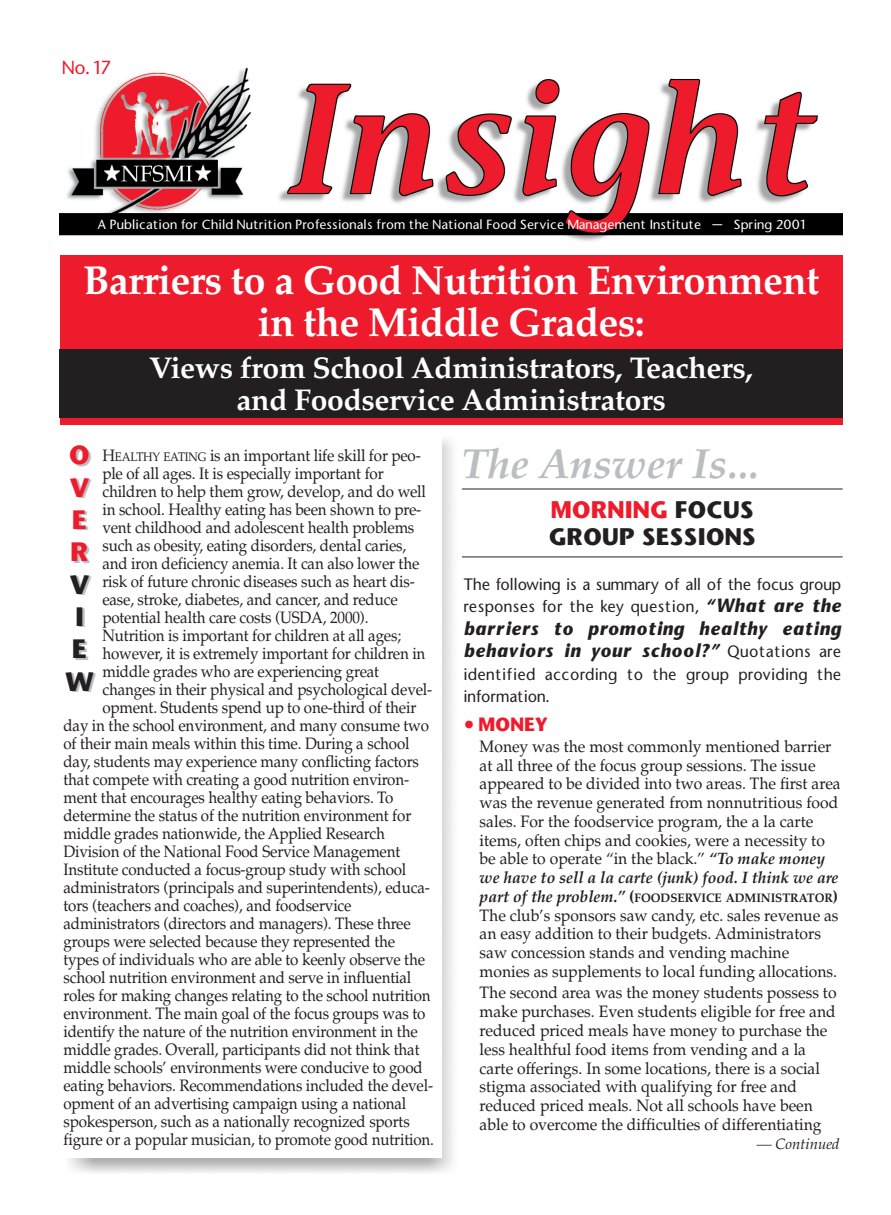
<style>
.page{position:relative;width:891px;height:1215px;background:#fff}
.page>*{position:absolute;margin:0;border:0;box-sizing:border-box;transform-origin:0 0}
.t1{font:italic 700 42px "Palatino";color:#bcbdc0}
.t2{font:700 40.5px/42px "Palatino";letter-spacing:-.015em;color:#fff;text-align:center}
.t3{font:700 30px/31.5px "Palatino";letter-spacing:-.01em;color:#fff;text-align:center}
.t4{font:700 24.9px/32.2px "Stone Sans";color:#ee1b2c}
.t5{font:700 24.9px/32.2px "Stone Sans";color:#231f20;text-align:center}
.t6{font:700 22.5px/27px "Stone Sans";color:#231f20}
.t7{font:italic 700 18px/22.5px "Stone Sans";letter-spacing:.025em;color:#231f20;scale:.95 1}
.t8{font:700 18px "Stone Sans";color:#ee1b2c}
.t9{font:500 18px "Stone Sans";color:#ee1b2c}
.t10{font:16.5px "Palatino";letter-spacing:-.01em;color:#231f20;scale:.92 1}
.t11{font:16.5px/18.8px "Palatino";letter-spacing:-.01em;color:#231f20;scale:.95 1}
.t12{font:500 15.75px/22.5px "Stone Sans";color:#231f20;scale:.95 1}
.t13{font:500 15.75px/22.5px "Stone Sans";letter-spacing:.025em;color:#231f20;scale:.95 1}
.t14{font:italic 15px "Palatino";color:#231f20}
.t15{font:500 12.6px "Stone Sans";letter-spacing:.015em;color:#fff}
.t16{font:700 12.3px "Palatino";color:#231f20;scale:.95 1}
.s1{font-size:12.3px}
.s2{color:#ee1b2c}
.s3{font-weight:700;font-style:italic;font-size:18px}
.s4{font-weight:500;font-style:normal;font-size:15.75px}
.s5{font-size:36px}
.s6{font-weight:700;font-style:italic}
.s7{font-style:italic;font-size:16.5px}
.s8{font-size:16.5px}
</style>
<div class="page">
<img style="left:60px;top:67px;width:783px;height:174px">
<hr style="left:462px;top:557px;width:381px;height:1px;background:#231f20">
<hr style="left:462px;top:489px;width:381px;height:1px;background:#231f20">
<div style="left:60px;top:255px;width:783px;height:170px;background:#ee1b2c"></div>
<div style="left:60px;top:350px;width:783px;height:68px;background:#231f20"></div>
<p class="t9" style="left:62px;top:60px;width:51px">No. 17</p>
<p class="t15" style="left:98px;top:219px;width:709px">A Publication for Child Nutrition Professionals from the National Food Service Management Institute — Spring 2001</p>
<h2 class="t2" style="left:83px;top:264px;width:738px">Barriers to a Good Nutrition Environment in the Middle Grades:</h2>
<h3 class="t3" style="left:149px;top:355px;width:605px">Views from School Administrators, Teachers, and Foodservice Administrators</h3>
<h3 class="t4" style="left:69px;top:442px;width:23px">O<br>V<br>E<br>R</h3>
<h3 class="t5" style="left:65px;top:571px;width:31px">V<br>I<br>E<br>W</h3>
<p class="t10" style="left:102px;top:448px;width:348px">H<span class="s1">EALTHY EATING</span> is an important life skill for peo-</p>
<p class="t10" style="left:102px;top:466px;width:307px">ple of all ages. It is especially important for</p>
<p class="t10" style="left:102px;top:484px;width:353px">children to help them grow, develop, and do well</p>
<p class="t10" style="left:102px;top:502px;width:348px">in school. Healthy eating has been shown to pre-</p>
<p class="t10" style="left:102px;top:520px;width:341px">vent childhood and adolescent health problems</p>
<p class="t10" style="left:102px;top:538px;width:332px">such as obesity, eating disorders, dental caries,</p>
<p class="t10" style="left:102px;top:556px;width:346px">and iron deficiency anemia. It can also lower the</p>
<p class="t10" style="left:102px;top:574px;width:341px">risk of future chronic diseases such as heart dis-</p>
<p class="t10" style="left:102px;top:592px;width:322px">ease, stroke, diabetes, and cancer, and reduce</p>
<p class="t10" style="left:102px;top:610px;width:291px">potential health care costs (USDA, 2000).</p>
<p class="t10" style="left:102px;top:628px;width:326px">Nutrition is important for children at all ages;</p>
<p class="t10" style="left:102px;top:646px;width:353px">however, it is extremely important for children in</p>
<p class="t10" style="left:102px;top:664px;width:302px">middle grades who are experiencing great</p>
<p class="t10" style="left:102px;top:682px;width:360px">changes in their physical and psychological devel-</p>
<p class="t10" style="left:102px;top:700px;width:343px">opment. Students spend up to one-third of their</p>
<p class="t10" style="left:64px;top:718px;width:399px">day in the school environment, and many consume two</p>
<p class="t10" style="left:64px;top:736px;width:378px">of their main meals within this time. During a school</p>
<p class="t10" style="left:64px;top:754px;width:388px">day, students may experience many conflicting factors</p>
<p class="t10" style="left:64px;top:772px;width:377px">that compete with creating a good nutrition environ-</p>
<p class="t10" style="left:64px;top:790px;width:360px">ment that encourages healthy eating behaviors. To</p>
<p class="t10" style="left:64px;top:808px;width:380px">determine the status of the nutrition environment for</p>
<p class="t10" style="left:64px;top:826px;width:351px">middle grades nationwide, the Applied Research</p>
<p class="t10" style="left:64px;top:844px;width:368px">Division of the National Food Service Management</p>
<p class="t10" style="left:64px;top:862px;width:374px">Institute conducted a focus-group study with school</p>
<p class="t10" style="left:64px;top:880px;width:400px">administrators (principals and superintendents), educa-</p>
<p class="t10" style="left:64px;top:898px;width:315px">tors (teachers and coaches), and foodservice</p>
<p class="t10" style="left:64px;top:916px;width:379px">administrators (directors and managers). These three</p>
<p class="t10" style="left:64px;top:934px;width:362px">groups were selected because they represented the</p>
<p class="t10" style="left:64px;top:952px;width:394px">types of individuals who are able to keenly observe the</p>
<p class="t10" style="left:64px;top:970px;width:380px">school nutrition environment and serve in influential</p>
<p class="t10" style="left:64px;top:988px;width:401px">roles for making changes relating to the school nutrition</p>
<p class="t10" style="left:64px;top:1006px;width:395px">environment. The main goal of the focus groups was to</p>
<p class="t10" style="left:64px;top:1024px;width:387px">identify the nature of the nutrition environment in the</p>
<p class="t10" style="left:64px;top:1042px;width:389px">middle grades. Overall, participants did not think that</p>
<p class="t10" style="left:64px;top:1060px;width:392px">middle schools’ environments were conducive to good</p>
<p class="t10" style="left:64px;top:1078px;width:403px">eating behaviors. Recommendations included the devel-</p>
<p class="t10" style="left:64px;top:1096px;width:374px">opment of an advertising campaign using a national</p>
<p class="t10" style="left:64px;top:1114px;width:378px">spokesperson, such as a nationally recognized sports</p>
<p class="t10" style="left:64px;top:1132px;width:404px">figure or a popular musician, to promote good nutrition.</p>
<h1 class="t1" style="left:461px;top:447px;width:299px">The Answer Is...</h1>
<h3 class="t6" style="left:549px;top:499px;width:209px"><span class="s2">MORNING</span> FOCUS<br>GROUP SESSIONS</h3>
<p class="t12" style="left:463px;top:574px;width:399px">The following is a summary of all of the focus group responses for the key question, <span class="s3">“What are the</span></p>
<p class="t7" style="left:463px;top:619px;width:399px">barriers to promoting healthy eating behaviors in your school?” <span class="s4">Quotations are</span></p>
<p class="t13" style="left:463px;top:664px;width:399px">identified according to the group providing the information.</p>
<p class="t8" style="left:463px;top:717px;width:86px"><span class="s5">•</span> MONEY</p>
<p class="t11" style="left:480px;top:739px;width:382px">Money was the most commonly mentioned barrier at all three of the focus group sessions. The issue appeared to be divided into two areas. The first area was the revenue generated from nonnutritious food sales. For the foodservice program, the a la carte items, often chips and cookies, were a necessity to be able to operate “in the black.” <span class="s6">“To make money we have to sell a la carte (junk) food. I think we are</span></p>
<p class="t16" style="left:480px;top:893px;width:379px"><span class="s7">part of the problem.”</span> <span class="s8">(</span>FOODSERVICE ADMINISTRATOR<span class="s8">)</span></p>
<p class="t11" style="left:480px;top:908px;width:379px">The club’s sponsors saw candy, etc. sales revenue as an easy addition to their budgets. Administrators saw concession stands and vending machine monies as supplements to local funding allocations.</p>
<p class="t11" style="left:480px;top:985px;width:377px">The second area was the money students possess to make purchases. Even students eligible for free and reduced priced meals have money to purchase the less healthful food items from vending and a la carte offerings. In some locations, there is a social stigma associated with qualifying for free and reduced priced meals. Not all schools have been able to overcome the difficulties of differentiating</p>
<p class="t14" style="left:757px;top:1138px;width:84px">— Continued</p>
</div>
